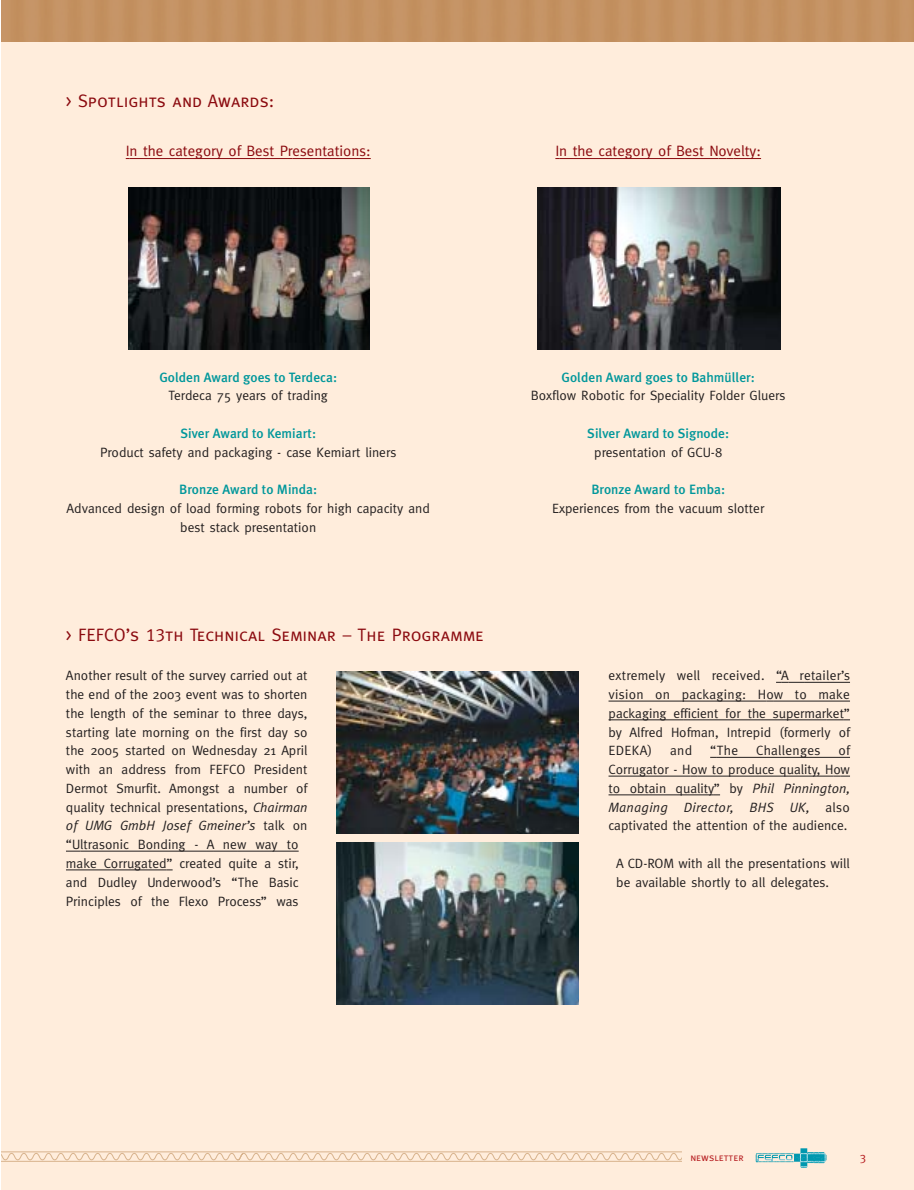
<style>
.page{position:relative;width:914px;height:1190px;background:#fff}
.page>*{position:absolute;margin:0;border:0;box-sizing:border-box;transform-origin:0 0}
.t1{font:18px "Meta Caps";color:#8b0a0f}
.t2{font:15px "Meta";color:#8b0a0f}
.t3{font:13.5px/18.8px "Meta";color:#231f1f}
.t4{font:500 13.5px "Meta Plus";color:#00979b}
.t5{font:13.5px "Meta";letter-spacing:.02em;color:#231f1f}
.t6{font:12px "Meta";color:#b61c20}
.t7{font:10.5px "Meta Caps";color:#b61c20}
.s1{font-style:italic}
</style>
<div class="page">
<div style="left:1px;top:0;width:913px;height:1190px;background:#ffeddc"></div>
<svg style="left:756px;top:1148px;width:70px;height:19px"></svg>
<svg style="left:1px;top:1151px;width:680px;height:10px"></svg>
<hr style="left:130px;top:158px;width:125px;height:1px;background:#8b0a0f">
<hr style="left:255px;top:158px;width:33px;height:1px;background:#8b0a0f">
<hr style="left:292px;top:158px;width:79px;height:1px;background:#8b0a0f">
<hr style="left:559px;top:158px;width:126px;height:1px;background:#8b0a0f">
<hr style="left:685px;top:158px;width:33px;height:1px;background:#8b0a0f">
<svg style="left:718px;top:158px;width:43px;height:1px"></svg>
<svg style="left:66px;top:851px;width:14px;height:1px"></svg>
<hr style="left:80px;top:851px;width:127px;height:1px;background:#231f1f">
<svg style="left:207px;top:851px;width:30px;height:1px"></svg>
<hr style="left:237px;top:851px;width:62px;height:1px;background:#231f1f">
<hr style="left:66px;top:869px;width:100px;height:1px;background:#231f1f">
<svg style="left:776px;top:682px;width:28px;height:1px"></svg>
<hr style="left:804px;top:682px;width:40px;height:1px;background:#231f1f">
<hr style="left:608px;top:701px;width:158px;height:1px;background:#231f1f">
<hr style="left:773px;top:701px;width:77px;height:1px;background:#231f1f">
<hr style="left:608px;top:719px;width:75px;height:1px;background:#231f1f">
<hr style="left:683px;top:719px;width:143px;height:1px;background:#231f1f">
<svg style="left:826px;top:719px;width:24px;height:1px"></svg>
<hr style="left:716px;top:757px;width:134px;height:1px;background:#231f1f">
<hr style="left:608px;top:776px;width:82px;height:1px;background:#231f1f">
<hr style="left:697px;top:776px;width:43px;height:1px;background:#231f1f">
<hr style="left:740px;top:776px;width:76px;height:1px;background:#231f1f">
<svg style="left:816px;top:776px;width:34px;height:1px"></svg>
<hr style="left:608px;top:794px;width:105px;height:1px;background:#231f1f">
<img style="left:128px;top:187px;width:242px;height:162px">
<img style="left:336px;top:671px;width:242px;height:162px">
<img style="left:537px;top:187px;width:243px;height:162px">
<img style="left:336px;top:842px;width:242px;height:162px">
<h1 class="t1" style="left:66px;top:90px;width:210px">&gt; Spotlights and Awards:</h1>
<p class="t2" style="left:126px;top:146px;width:246px">In the category of Best Presentations:</p>
<p class="t4" style="left:159px;top:371px;width:179px">Golden Award goes to Terdeca:</p>
<p class="t3" style="left:169px;top:387px;width:161px">Terdeca 75 years of trading</p>
<p class="t4" style="left:180px;top:427px;width:137px">Siver Award to Kemiart:</p>
<p class="t3" style="left:100px;top:443px;width:298px">Product safety and packaging - case Kemiart liners</p>
<p class="t4" style="left:179px;top:484px;width:139px">Bronze Award to Minda:</p>
<p class="t3" style="left:67px;top:500px;width:365px;text-align:center">Advanced design of load forming robots for high capacity and best stack presentation</p>
<p class="t2" style="left:555px;top:146px;width:207px">In the category of Best Novelty:</p>
<p class="t4" style="left:561px;top:371px;width:195px">Golden Award goes to Bahmüller:</p>
<p class="t3" style="left:531px;top:387px;width:256px">Boxflow Robotic for Speciality Folder Gluers</p>
<p class="t4" style="left:587px;top:427px;width:143px">Silver Award to Signode:</p>
<p class="t3" style="left:594px;top:443px;width:129px">presentation of GCU-8</p>
<p class="t4" style="left:591px;top:484px;width:135px">Bronze Award to Emba:</p>
<p class="t3" style="left:552px;top:500px;width:214px">Experiences from the vacuum slotter</p>
<h1 class="t1" style="left:66px;top:624px;width:419px">&gt; FEFCO’s 13th Technical Seminar – The Programme</h1>
<p class="t3" style="left:66px;top:667px;width:243px">Another result of the survey carried out at the end of the 2003 event was to shorten the length of the seminar to three days, starting late morning on the first day so the 2005 started on Wednesday 21 April with an address from FEFCO President Dermot Smurfit. Amongst a number of quality technical presentations, <span class="s1">Chairman of UMG GmbH Josef Gmeiner’s</span> talk on “Ultrasonic Bonding - A new way to make Corrugated” created quite a stir, and Dudley Underwood’s “The Basic Principles of the Flexo Process” was</p>
<p class="t3" style="left:608px;top:667px;width:243px;text-align:justify">extremely well received. “A retailer’s vision on packaging: How to make packaging efficient for the supermarket” by Alfred Hofman, Intrepid (formerly of EDEKA)</p>
<p class="t3" style="left:670px;top:742px;width:24px">and</p>
<p class="t3" style="left:710px;top:742px;width:29px">“The</p>
<p class="t5" style="left:756px;top:745px;width:66px">Challenges</p>
<p class="t3" style="left:608px;top:742px;width:243px;text-align:justify;text-indent:230px">of Corrugator - How to produce quality, How to obtain quality” by <span class="s1">Phil Pinnington, Managing Director, BHS UK,</span> also captivated the attention of the audience.</p>
<p class="t3" style="left:616px;top:855px;width:235px">A CD-ROM with all the presentations will be available shortly to all delegates.</p>
<p class="t7" style="left:690px;top:1150px;width:55px">newsletter</p>
<p class="t6" style="left:859px;top:1152px;width:8px">3</p>
</div>
